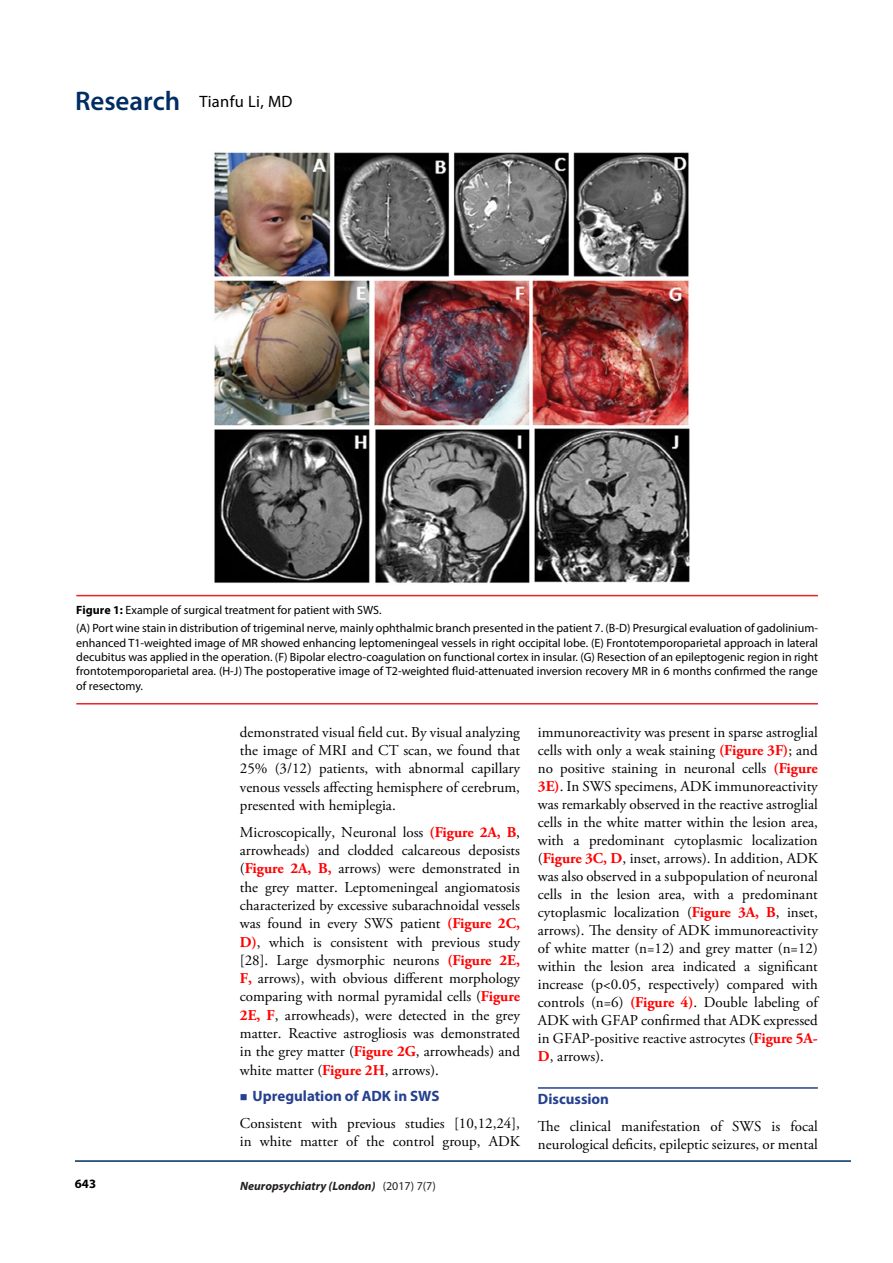
<style>
.page{position:relative;width:893px;height:1263px;background:#fff}
.page>*{position:absolute;margin:0;border:0;box-sizing:border-box;transform-origin:0 0}
.t1{font:16.5px "Myriad Pro";letter-spacing:.02em;color:#000}
.t2{font:15px/18px "Adobe Garamond Pro";color:#000;text-align:justify}
.t3{font:700 15px "Myriad Pro";color:#25408f}
.t4{font:700 12.75px "Myriad Pro";color:#000}
.t5{font:12px/14.4px "Myriad Pro";color:#000}
.t6{font:italic 700 12px "Myriad Pro";color:#231f20}
.s1{font-weight:600;font-size:27px;color:#002d62}
.s2{font-weight:700}
.s3{font-weight:700;color:#f00}
.s4{font-weight:400;font-style:normal}
</style>
<div class="page">
<hr style="left:75px;top:1160px;width:776px;height:2px;background:#002d62">
<hr style="left:538px;top:1087px;width:280px;height:2px;background:#25408f">
<hr style="left:76px;top:595px;width:742px;height:1px;background:#ed2124">
<hr style="left:76px;top:703px;width:742px;height:1px;background:#ed2124">
<img style="left:214px;top:152px;width:476px;height:431px">
<p class="t1" style="left:75px;top:92px;width:219px"><span class="s1">Research</span> Tianfu Li, MD</p>
<p class="t5" style="left:76px;top:600px;width:743px;line-height:18.6px"><span class="s2">Figure 1:</span> Example of surgical treatment for patient with SWS.<br>(A) Port wine stain in distribution of trigeminal nerve, mainly ophthalmic branch presented in the patient 7. (B-D) Presurgical evaluation of gadolinium-</p>
<p class="t5" style="left:76px;top:635px;width:743px;text-align:justify">enhanced T1-weighted image of MR showed enhancing leptomeningeal vessels in right occipital lobe. (E) Frontotemporoparietal approach in lateral decubitus was applied in the operation. (F) Bipolar electro-coagulation on functional cortex in insular. (G) Resection of an epileptogenic region in right frontotemporoparietal area. (H-J) The postoperative image of T2-weighted fluid-attenuated inversion recovery MR in 6 months confirmed the range of resectomy.</p>
<p class="t2" style="left:240px;top:723px;width:282px">demonstrated visual field cut. By visual analyzing the image of MRI and CT scan, we found that 25% (3/12) patients, with abnormal capillary venous vessels affecting hemisphere of cerebrum, presented with hemiplegia.</p>
<p class="t2" style="left:240px;top:823px;width:282px">Microscopically, Neuronal loss <span class="s3">(Figure 2A, B</span>, arrowheads) and clodded calcareous deposists (<span class="s3">Figure 2A, B,</span> arrows) were demonstrated in the grey matter. Leptomeningeal angiomatosis characterized by excessive subarachnoidal vessels was found in every SWS patient <span class="s3">(Figure 2C, D)</span>, which is consistent with previous study [28]. Large dysmorphic neurons <span class="s3">(Figure 2E, F,</span> arrows), with obvious different morphology comparing with normal pyramidal cells (<span class="s3">Figure 2E, F</span>, arrowheads), were detected in the grey matter. Reactive astrogliosis was demonstrated in the grey matter (<span class="s3">Figure 2G</span>, arrowheads) and white matter (<span class="s3">Figure 2H</span>, arrows).</p>
<p class="t3" style="left:253px;top:1086px;width:188px">Upregulation of ADK in SWS</p>
<p class="t2" style="left:240px;top:1114px;width:282px">Consistent with previous studies [10,12,24], in white matter of the control group, ADK</p>
<p class="t4" style="left:75px;top:1176px;width:23px">643</p>
<p class="t6" style="left:240px;top:1178px;width:197px">Neuropsychiatry (London) <span class="s4">(2017) 7(7)</span></p>
<p class="t2" style="left:538px;top:723px;width:281px">immunoreactivity was present in sparse astroglial cells with only a weak staining <span class="s3">(Figure 3F)</span>; and no positive staining in neuronal cells <span class="s3">(Figure 3E)</span>. In SWS specimens, ADK immunoreactivity was remarkably observed in the reactive astroglial cells in the white matter within the lesion area, with a predominant cytoplasmic localization (<span class="s3">Figure 3C, D</span>, inset, arrows). In addition, ADK was also observed in a subpopulation of neuronal cells in the lesion area, with a predominant cytoplasmic localization (<span class="s3">Figure 3A, B</span>, inset, arrows). The density of ADK immunoreactivity of white matter (n=12) and grey matter (n=12) within the lesion area indicated a significant increase (p&lt;0.05, respectively) compared with controls (n=6) <span class="s3">(Figure 4)</span>. Double labeling of ADK with GFAP confirmed that ADK expressed in GFAP-positive reactive astrocytes (<span class="s3">Figure 5A-D</span>, arrows).</p>
<p class="t3" style="left:538px;top:1089px;width:73px">Discussion</p>
<p class="t2" style="left:538px;top:1117px;width:281px">The clinical manifestation of SWS is focal neurological deficits, epileptic seizures, or mental</p>
</div>
